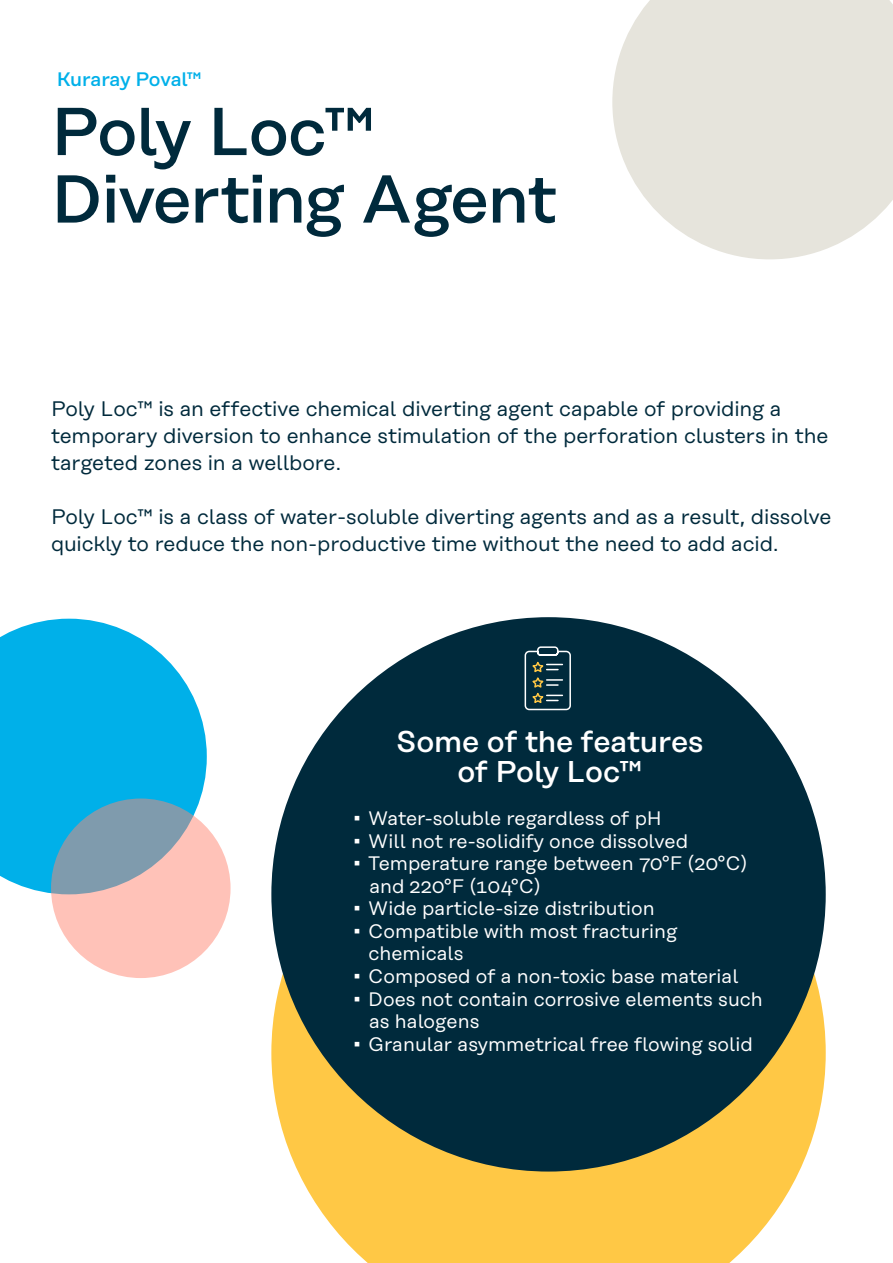
<style>
.page{position:relative;width:893px;height:1263px;background:#fff}
.page>*{position:absolute;margin:0;border:0;box-sizing:border-box;transform-origin:0 0}
.t1{font:500 67.5px/67.5px "Rational Text";letter-spacing:-.025em;color:#002a3c}
.t2{font:500 30px/30px "Rational Text";letter-spacing:-.005em;color:#fff;text-align:center}
.t3{font:21px/27px "Rational Text";letter-spacing:-.005em;color:#002a3c}
.t4{font:19.5px/22.5px "Rational Text";color:#fff}
.t5{font:500 19.5px "Rational Text";letter-spacing:-.015em;color:#00b0e9}
</style>
<div class="page">
<svg style="left:271px;top:784px;width:555px;height:479px;fill:#ffc845"></svg>
<svg style="left:0;top:619px;width:207px;height:275px;fill:#00b0e9"></svg>
<svg style="left:612px;top:0;width:281px;height:259px;fill:#e6e4dc"></svg>
<div style="left:271px;top:617px;width:555px;height:554px;background:#002a3c;border-radius:50%"></div>
<svg style="left:524px;top:646px;width:47px;height:65px"></svg>
<svg style="left:51px;top:798px;width:180px;height:180px;fill:#ffc2b8"></svg>
<p class="t5" style="left:57px;top:68px;width:146px">Kuraray Poval™</p>
<h1 class="t1" style="left:51px;top:97px;width:508px">Poly Loc™<br>Diverting Agent</h1>
<p class="t3" style="left:51px;top:395px;width:779px">Poly Loc™ is an effective chemical diverting agent capable of providing a temporary diversion to enhance stimulation of the perforation clusters in the targeted zones in a wellbore.</p>
<p class="t3" style="left:51px;top:503px;width:782px">Poly Loc™ is a class of water-soluble diverting agents and as a result, dissolve quickly to reduce the non-productive time without the need to add acid.</p>
<h2 class="t2" style="left:396px;top:726px;width:309px">Some of the features of Poly Loc™</h2>
<p class="t4" style="left:351px;top:807px;width:312px">▪ Water-soluble regardless of pH</p>
<p class="t4" style="left:351px;top:830px;width:339px">▪ Will not re-solidify once dissolved</p>
<p class="t4" style="left:369px;top:852px;width:379px;text-indent:-19px">▪ Temperature range between 70°F (20°C) and 220°F (104°C)</p>
<p class="t4" style="left:351px;top:897px;width:305px">▪ Wide particle-size distribution</p>
<p class="t4" style="left:369px;top:920px;width:310px;text-indent:-18px">▪ Compatible with most fracturing chemicals</p>
<p class="t4" style="left:351px;top:965px;width:389px">▪ Composed of a non-toxic base material</p>
<p class="t4" style="left:369px;top:987px;width:395px;text-indent:-18px">▪ Does not contain corrosive elements such as halogens</p>
<p class="t4" style="left:351px;top:1032px;width:403px">▪ Granular asymmetrical free flowing solid</p>
</div>
